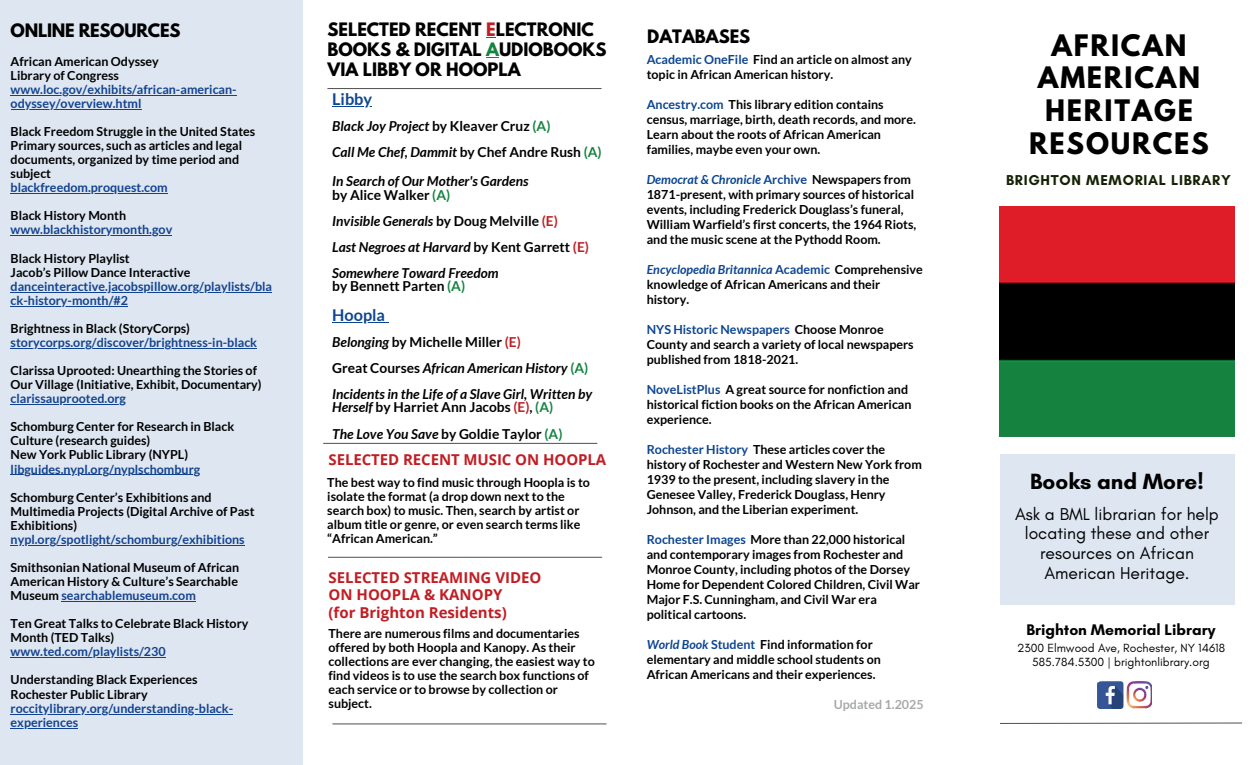
<style>
.page{position:relative;width:1260px;height:765px;background:#fff}
.page>*{position:absolute;margin:0;border:0;box-sizing:border-box;transform-origin:0 0}
.t1{font:700 26.25px/32.8px "League Spartan";letter-spacing:.07em;color:#000;text-align:center}
.t2{font:700 22.38px "Glacial Indifference";color:#000}
.t3{font:17.5px/19.8px "Glacial Indifference";color:#000;text-align:center}
.t4{font:700 16.38px/19.8px "League Spartan";color:#000}
.t5{font:700 16.25px "Lato";color:#0c4591}
.t6{font:700 15.62px "Glacial Indifference";color:#000}
.t7{font:700 15px/17.8px "Open Sans";color:#c11e24}
.t8{font:700 14.62px "Glacial Indifference";letter-spacing:.05em;color:#162205}
.t9{font:italic 700 13.75px/26.2px "Lato";color:#000}
.t10{font:700 13.75px/26.2px "Lato";color:#000}
.t11{font:700 12.5px/15px "Lato";color:#000}
.t12{font:700 12.5px/14px "Lato";color:#12428f}
.t13{font:700 12.5px "Lato";color:#a6a9ab}
.t14{font:12px/14.5px "Glacial Indifference";color:#000;text-align:center}
.s1{color:#c11e24}
.s2{color:#158440}
.s3{color:#12428f}
.s4{font-style:normal}
.s5{font-style:normal;color:#158440}
.s6{font-style:normal;color:#c11e24}
.s7{font-style:italic}
.s8{color:#0c4591}
.s9{font-style:italic;color:#0c4591}
</style>
<div class="page">
<svg style="left:1000px;top:722px;width:243px;height:2px"></svg>
<div style="left:0;top:0;width:302px;height:765px;background:#dde6f1"></div>
<hr style="left:333px;top:723px;width:273px;height:1px;background:#4d4f51">
<img style="left:1098px;top:682px;width:54px;height:26px">
<div style="left:1000px;top:454px;width:234px;height:151px;background:#dde6f1"></div>
<hr style="left:332px;top:106px;width:40px;height:1px;background:#0c4591">
<hr style="left:332px;top:322px;width:53px;height:1px;background:#0c4591">
<hr style="left:328px;top:557px;width:274px;height:1px;background:#4d4f51">
<hr style="left:324px;top:443px;width:273px;height:1px;background:#4d4f51">
<hr style="left:328px;top:88px;width:273px;height:1px;background:#4d4f51">
<img style="left:1000px;top:206px;width:234px;height:231px">
<svg style="left:486px;top:57px;width:13px;height:1px"></svg>
<hr style="left:11px;top:95px;width:226px;height:1px;background:#12428f">
<hr style="left:11px;top:109px;width:130px;height:1px;background:#12428f">
<hr style="left:11px;top:193px;width:157px;height:1px;background:#12428f">
<hr style="left:11px;top:235px;width:161px;height:1px;background:#12428f">
<hr style="left:11px;top:292px;width:261px;height:1px;background:#12428f">
<hr style="left:11px;top:306px;width:117px;height:1px;background:#12428f">
<hr style="left:11px;top:348px;width:246px;height:1px;background:#12428f">
<hr style="left:11px;top:404px;width:115px;height:1px;background:#12428f">
<hr style="left:11px;top:474px;width:189px;height:1px;background:#12428f">
<hr style="left:11px;top:545px;width:234px;height:1px;background:#12428f">
<hr style="left:62px;top:601px;width:134px;height:1px;background:#12428f">
<hr style="left:11px;top:657px;width:155px;height:1px;background:#12428f">
<hr style="left:11px;top:714px;width:222px;height:1px;background:#12428f">
<hr style="left:11px;top:728px;width:67px;height:1px;background:#12428f">
<h3 class="t4" style="left:11px;top:20px;width:171px">ONLINE RESOURCES</h3>
<h3 class="t4" style="left:328px;top:19px;width:280px">SELECTED RECENT <span class="s1">E</span>LECTRONIC<br>BOOKS &amp; DIGITAL <span class="s2">A</span>UDIOBOOKS<br>VIA LIBBY OR HOOPLA</h3>
<p class="t11" style="left:11px;top:54px;width:150px;line-height:14px">African American Odyssey<br>Library of Congress</p>
<p class="t12" style="left:11px;top:82px;width:228px">www.loc.gov/exhibits/african-american&shy;odyssey/overview.html</p>
<p class="t11" style="left:11px;top:124px;width:246px;line-height:14px">Black Freedom Struggle in the United States Primary sources, such as articles and legal documents, organized by time period and subject</p>
<p class="t12" style="left:11px;top:181px;width:159px">blackfreedom.proquest.com</p>
<p class="t11" style="left:11px;top:208px;width:117px">Black History Month</p>
<p class="t12" style="left:11px;top:223px;width:163px">www.blackhistorymonth.gov</p>
<p class="t11" style="left:11px;top:251px;width:181px;line-height:14px">Black History Playlist<br>Jacob’s Pillow Dance Interactive</p>
<p class="t12" style="left:11px;top:279px;width:263px">danceinteractive.jacobspillow.org/playlists/bla ck-history-month/#2</p>
<p class="t11" style="left:11px;top:321px;width:181px">Brightness in Black (StoryCorps)</p>
<p class="t12" style="left:11px;top:335px;width:248px">storycorps.org/discover/brightness-in-black</p>
<p class="t11" style="left:11px;top:363px;width:253px;line-height:14px">Clarissa Uprooted: Unearthing the Stories of<br>Our Village (Initiative, Exhibit, Documentary)</p>
<p class="t12" style="left:11px;top:391px;width:117px">clarissauprooted.org</p>
<p class="t11" style="left:11px;top:420px;width:225px;line-height:14px">Schomburg Center for Research in Black<br>Culture (research guides)<br>New York Public Library (NYPL)</p>
<p class="t12" style="left:11px;top:462px;width:191px">libguides.nypl.org/nyplschomburg</p>
<p class="t11" style="left:11px;top:490px;width:245px;line-height:14px">Schomburg Center’s Exhibitions and<br>Multimedia Projects (Digital Archive of Past<br>Exhibitions)</p>
<p class="t12" style="left:11px;top:532px;width:236px">nypl.org/spotlight/schomburg/exhibitions</p>
<p class="t11" style="left:11px;top:560px;width:230px;line-height:14px;text-align:justify">Smithsonian National Museum of African American History &amp; Culture’s Searchable Museum <span class="s3">searchablemuseum.com</span></p>
<p class="t11" style="left:11px;top:616px;width:239px;line-height:14px">Ten Great Talks to Celebrate Black History<br>Month (TED Talks)</p>
<p class="t12" style="left:11px;top:645px;width:157px">www.ted.com/playlists/230</p>
<p class="t11" style="left:11px;top:673px;width:188px;line-height:14px">Understanding Black Experiences<br>Rochester Public Library</p>
<p class="t12" style="left:11px;top:701px;width:224px">roccitylibrary.org/understanding-black&shy;experiences</p>
<h3 class="t5" style="left:332px;top:90px;width:41px">Libby</h3>
<p class="t9" style="left:332px;top:113px;width:271px">Black Joy Project <span class="s4">by Kleaver Cruz</span> <span class="s5">(A)<br></span>Call Me Chef, Dammit <span class="s4">by Chef Andre Rush</span> <span class="s5">(A)</span></p>
<p class="t9" style="left:332px;top:175px;width:198px;line-height:13.1px">In Search of Our Mother's Gardens <span class="s4">by Alice Walker</span> <span class="s5">(A)</span></p>
<p class="t9" style="left:332px;top:208px;width:258px">Invisible Generals <span class="s4">by Doug Melville</span> <span class="s6">(E)<br></span>Last Negroes at Harvard <span class="s4">by Kent Garrett</span> <span class="s6">(E)<br></span>Somewhere Toward Freedom</p>
<p class="t10" style="left:332px;top:273px;width:134px">by Bennett Parten <span class="s2">(A)</span></p>
<h3 class="t5" style="left:332px;top:306px;width:54px">Hoopla</h3>
<p class="t9" style="left:332px;top:329px;width:262px">Belonging <span class="s4">by Michelle Miller</span> <span class="s6">(E)<br></span><span class="s4">Great Courses</span> African American History <span class="s5">(A)<br></span>Incidents in the Life of a Slave Girl, Written by</p>
<p class="t10" style="left:332px;top:394px;width:232px"><span class="s7">Herself</span> by Harriet Ann Jacobs <span class="s1">(E)</span>, <span class="s2">(A)<br></span><span class="s7">The Love You Save</span> by Goldie Taylor <span class="s2">(A)</span></p>
<p class="t7" style="left:329px;top:450px;width:279px">SELECTED RECENT MUSIC ON HOOPLA</p>
<p class="t11" style="left:327px;top:475px;width:264px;line-height:14px">The best way to find music through Hoopla is to isolate the format (a drop down next to the search box) to music. Then, search by artist or album title or genre, or even search terms like “African American.”</p>
<p class="t7" style="left:329px;top:568px;width:214px">SELECTED STREAMING VIDEO<br>ON HOOPLA &amp; KANOPY<br>(for Brighton Residents)</p>
<p class="t11" style="left:329px;top:626px;width:268px;line-height:14px">There are numerous films and documentaries offered by both Hoopla and Kanopy. As their collections are ever changing, the easiest way to find videos is to use the search box functions of each service or to browse by collection or subject.</p>
<h3 class="t4" style="left:647px;top:26px;width:105px">DATABASES</h3>
<p class="t11" style="left:647px;top:51px;width:267px"><span class="s8">Academic OneFile</span> Find an article on almost any topic in African American history.</p>
<p class="t11" style="left:647px;top:97px;width:271px"><span class="s8">Ancestry.com</span> This library edition contains census, marriage, birth, death records, and more.<br>Learn about the roots of African American families, maybe even your own.</p>
<p class="t11" style="left:647px;top:172px;width:271px"><span class="s9">Democrat &amp; Chronicle</span> <span class="s8">Archive</span> Newspapers from 1871-present, with primary sources of historical events, including Frederick Douglass’s funeral, William Warfield’s first concerts, the 1964 Riots, and the music scene at the Pythodd Room.</p>
<p class="t11" style="left:647px;top:262px;width:278px"><span class="s9">Encyclopedia Britannica</span> <span class="s8">Academic</span> Comprehensive knowledge of African Americans and their history.</p>
<p class="t11" style="left:647px;top:322px;width:269px"><span class="s8">NYS Historic Newspapers</span> Choose Monroe<br>County and search a variety of local newspapers published from 1818-2021.</p>
<p class="t11" style="left:647px;top:382px;width:266px"><span class="s8">NoveListPlus</span> A great source for nonfiction and historical fiction books on the African American experience.</p>
<p class="t11" style="left:647px;top:442px;width:277px"><span class="s8">Rochester History</span> These articles cover the history of Rochester and Western New York from 1939 to the present, including slavery in the Genesee Valley, Frederick Douglass, Henry Johnson, and the Liberian experiment.</p>
<p class="t11" style="left:647px;top:532px;width:275px"><span class="s8">Rochester Images</span> More than 22,000 historical and contemporary images from Rochester and Monroe County, including photos of the Dorsey Home for Dependent Colored Children, Civil War Major F.S. Cunningham, and Civil War era political cartoons.</p>
<p class="t11" style="left:647px;top:637px;width:236px"><span class="s9">World Book</span> <span class="s8">Student</span> Find information for elementary and middle school students on<br>African Americans and their experiences.</p>
<p class="t13" style="left:834px;top:698px;width:91px">Updated 1.2025</p>
<h1 class="t1" style="left:1029px;top:28px;width:181px">AFRICAN<br>AMERICAN<br>HERITAGE<br>RESOURCES</h1>
<p class="t8" style="left:1006px;top:171px;width:226px">BRIGHTON MEMORIAL LIBRARY</p>
<h2 class="t2" style="left:1030px;top:468px;width:175px">Books and More!</h2>
<h3 class="t3" style="left:1015px;top:504px;width:205px">Ask a BML librarian for help locating these and other resources on African<br>American Heritage.</h3>
<p class="t6" style="left:1027px;top:620px;width:190px">Brighton Memorial Library</p>
<p class="t14" style="left:1017px;top:641px;width:209px">2300 Elmwood Ave, Rochester, NY 14618<br>585.784.5300 | brightonlibrary.org</p>
</div>
